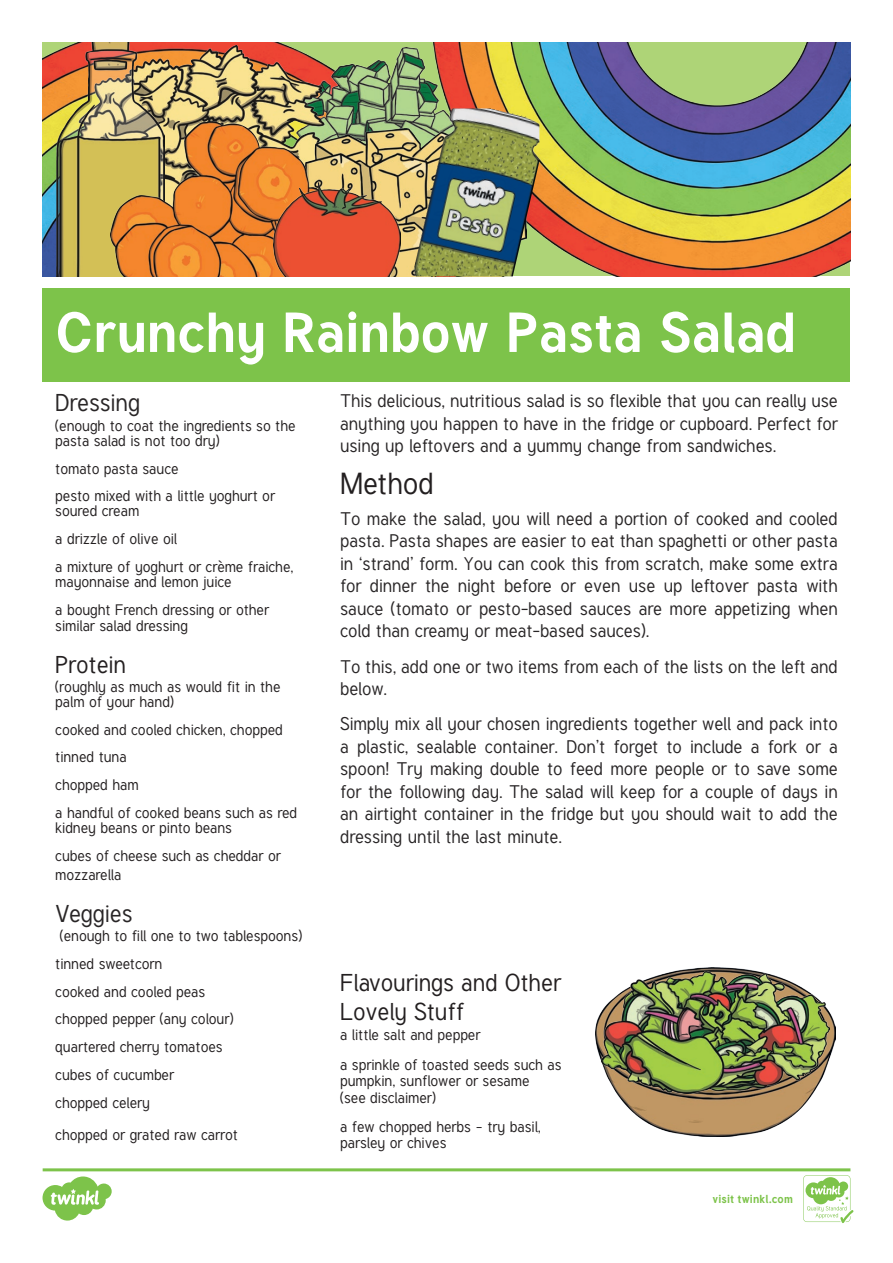
<style>
.page{position:relative;width:893px;height:1263px;background:#fff}
.page>*{position:absolute;margin:0;border:0;box-sizing:border-box;transform-origin:0 0}
.t1{font:700 55.5px "Tuffy";color:#fff}
.Header_1{font:30px "Tuffy";color:#231f20}
.Subt_itle{font:24px/28.8px "Tuffy";color:#231f20}
.Subt_itle-2{font:24px "Tuffy";color:#282526}
.Adult_Body_Copy{font:18px/22.5px "Tuffy";color:#282526;text-align:justify}
.Ingredients___Equipm{font:15px/15px "Tuffy";color:#231f20}
.t2{font:700 11.4px "Tuffy";letter-spacing:.015em;color:#7dc34a}
</style>
<div class="page">
<div style="left:43px;top:288px;width:807px;height:93px;background:#7dc34a"></div>
<img style="left:43px;top:43px;width:389px;height:233px">
<img style="left:330px;top:48px;width:102px;height:80px">
<img style="left:432px;top:43px;width:418px;height:233px">
<img style="left:165px;top:45px;width:165px;height:76px">
<img style="left:349px;top:128px;width:63px;height:148px">
<img style="left:56px;top:43px;width:109px;height:233px">
<img style="left:111px;top:121px;width:238px;height:155px">
<img style="left:273px;top:183px;width:128px;height:93px">
<img style="left:412px;top:108px;width:127px;height:168px">
<img style="left:595px;top:967px;width:241px;height:169px">
<img style="left:602px;top:972px;width:227px;height:122px">
<svg style="left:43px;top:1168px;width:810px;height:55px"></svg>
<p class="t1" style="left:55px;top:288px;width:742px">Crunchy Rainbow Pasta Salad</p>
<p class="Subt_itle-2" style="left:55px;top:388px;width:86px">Dressing</p>
<p class="Ingredients___Equipm" style="left:55px;top:418px;width:242px">(enough to coat the ingredients so the pasta salad is not too dry)</p>
<p class="Ingredients___Equipm" style="left:55px;top:461px;width:125px">tomato pasta sauce</p>
<p class="Ingredients___Equipm" style="left:55px;top:489px;width:221px">pesto mixed with a little yoghurt or soured cream</p>
<p class="Ingredients___Equipm" style="left:55px;top:531px;width:123px">a drizzle of olive oil</p>
<p class="Ingredients___Equipm" style="left:55px;top:559px;width:240px">a mixture of yoghurt or crème fraiche, mayonnaise and lemon juice</p>
<p class="Ingredients___Equipm" style="left:55px;top:601px;width:215px;line-height:16.5px">a bought French dressing or other similar salad dressing</p>
<p class="Subt_itle" style="left:55px;top:650px;width:72px">Protein</p>
<p class="Ingredients___Equipm" style="left:55px;top:679px;width:227px">(roughly as much as would fit in the palm of your hand)</p>
<p class="Ingredients___Equipm" style="left:55px;top:722px;width:229px">cooked and cooled chicken, chopped</p>
<p class="Ingredients___Equipm" style="left:55px;top:750px;width:73px">tinned tuna</p>
<p class="Ingredients___Equipm" style="left:55px;top:777px;width:85px">chopped ham</p>
<p class="Ingredients___Equipm" style="left:55px;top:805px;width:243px">a handful of cooked beans such as red kidney beans or pinto beans</p>
<p class="Ingredients___Equipm" style="left:55px;top:846px;width:227px;line-height:19.5px">cubes of cheese such as cheddar or mozzarella</p>
<p class="Subt_itle-2" style="left:55px;top:898px;width:79px">Veggies</p>
<p class="Ingredients___Equipm" style="left:60px;top:928px;width:244px">(enough to fill one to two tablespoons)</p>
<p class="Ingredients___Equipm" style="left:55px;top:956px;width:109px">tinned sweetcorn</p>
<p class="Ingredients___Equipm" style="left:55px;top:984px;width:151px">cooked and cooled peas</p>
<p class="Ingredients___Equipm" style="left:55px;top:1012px;width:180px">chopped pepper (any colour)</p>
<p class="Ingredients___Equipm" style="left:55px;top:1039px;width:169px">quartered cherry tomatoes</p>
<p class="Ingredients___Equipm" style="left:55px;top:1067px;width:120px">cubes of cucumber</p>
<p class="Ingredients___Equipm" style="left:55px;top:1095px;width:96px">chopped celery</p>
<p class="Ingredients___Equipm" style="left:55px;top:1127px;width:184px">chopped or grated raw carrot</p>
<p class="Adult_Body_Copy" style="left:340px;top:390px;width:499px">This delicious, nutritious salad is so flexible that you can really use anything you happen to have in the fridge or cupboard. Perfect for using up leftovers and a yummy change from sandwiches.</p>
<p class="Header_1" style="left:340px;top:464px;width:95px">Method</p>
<p class="Adult_Body_Copy" style="left:340px;top:508px;width:499px">To make the salad, you will need a portion of cooked and cooled pasta. Pasta shapes are easier to eat than spaghetti or other pasta in ‘strand’ form. You can cook this from scratch, make some extra for dinner the night before or even use up leftover pasta with sauce (tomato or pesto-based sauces are more appetizing when cold than creamy or meat-based sauces).</p>
<p class="Adult_Body_Copy" style="left:340px;top:655px;width:499px">To this, add one or two items from each of the lists on the left and below.</p>
<p class="Adult_Body_Copy" style="left:340px;top:713px;width:499px">Simply mix all your chosen ingredients together well and pack into a plastic, sealable container. Don’t forget to include a fork or a spoon! Try making double to feed more people or to save some for the following day. The salad will keep for a couple of days in an airtight container in the fridge but you should wait to add the dressing until the last minute.</p>
<p class="Subt_itle" style="left:340px;top:968px;width:222px">Flavourings and Other<br>Lovely Stuff</p>
<p class="Ingredients___Equipm" style="left:340px;top:1028px;width:142px">a little salt and pepper</p>
<p class="Ingredients___Equipm" style="left:340px;top:1056px;width:223px;line-height:16.5px">a sprinkle of toasted seeds such as pumpkin, sunflower or sesame<br>(see disclaimer)</p>
<p class="Ingredients___Equipm" style="left:340px;top:1119px;width:202px;line-height:16.5px">a few chopped herbs – try basil, parsley or chives</p>
<p class="t2" style="left:712px;top:1190px;width:82px">visit twinkl.com</p>
</div>
